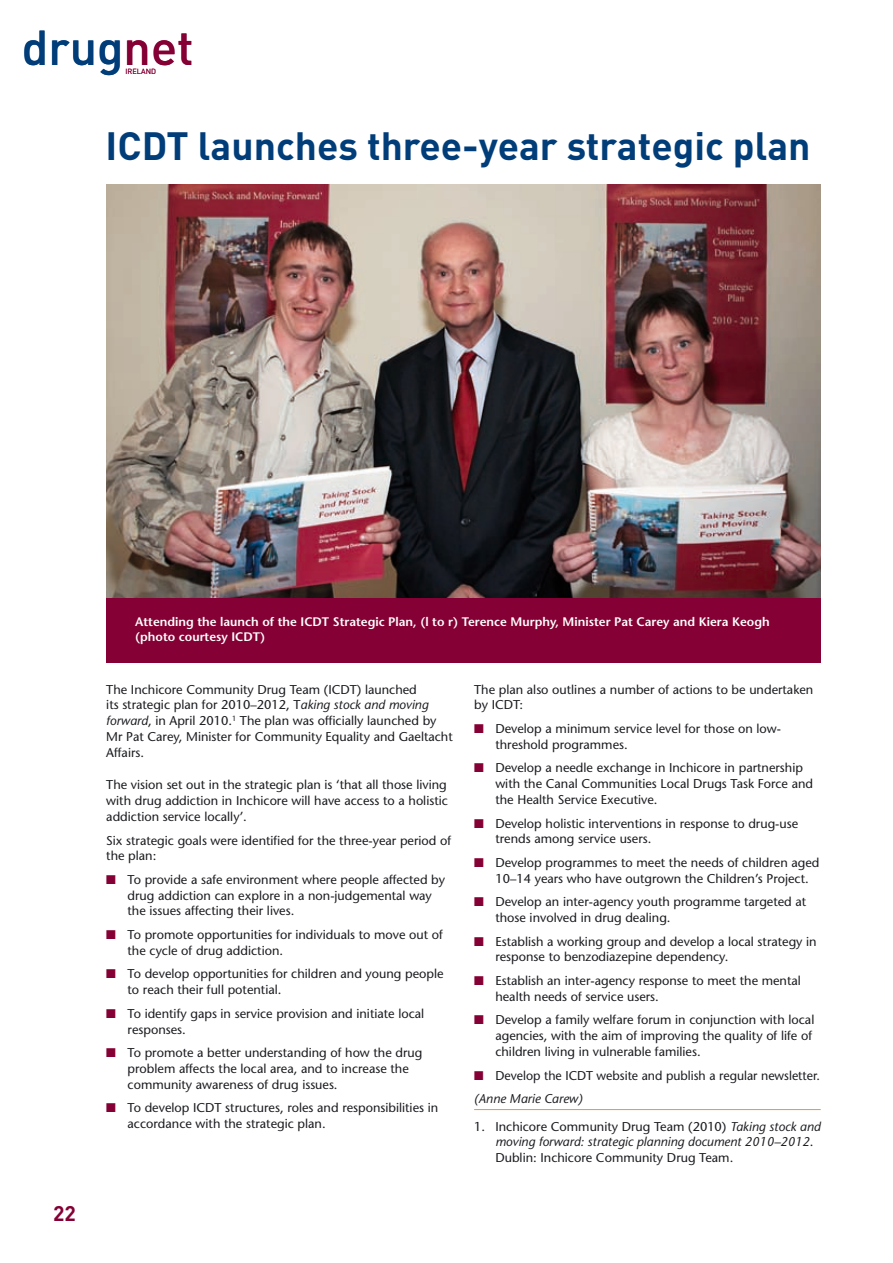
<style>
.page{position:relative;width:893px;height:1263px;background:#fff}
.page>*{position:absolute;margin:0;border:0;box-sizing:border-box;transform-origin:0 0}
.t1{font:500 48.3px "DIN";color:#003d79}
.t2{font:700 39px "DIN";color:#003d79}
.t3{font:700 21px "DIN";color:#850034}
.t4{font:12.75px/15.8px "Stone Sans";color:#1b1c20}
.t5{font:600 12.3px/15px "Stone Sans";color:#fff}
.t6{font:7.35px "DIN";color:#850034}
.s1{color:#850034}
.s2{font-style:italic}
</style>
<div class="page">
<hr style="left:474px;top:1109px;width:347px;height:1px;background:#f29431">
<div style="left:106px;top:596px;width:715px;height:66px;background:#850034"></div>
<img style="left:106px;top:184px;width:714px;height:413px">
<h1 class="t1" style="left:22px;top:17px;width:173px">drug<span class="s1">net</span></h1>
<p class="t6" style="left:126px;top:67px;width:32px">IRELAND</p>
<h2 class="t2" style="left:106px;top:120px;width:706px">ICDT launches three-year strategic plan</h2>
<p class="t5" style="left:135px;top:614px;width:636px">Attending the launch of the ICDT Strategic Plan, (l to r) Terence Murphy, Minister Pat Carey and Kiera Keogh (photo courtesy ICDT)</p>
<h3 class="t3" style="left:53px;top:1199px;width:24px">22</h3>
<p class="t4" style="left:106px;top:681px;width:348px">The Inchicore Community Drug Team (ICDT) launched<br>its strategic plan for 2010–2012, T<span class="s2">aking stock and moving forward</span>, in April 2010.<sup>1</sup> The plan was officially launched by Mr Pat Carey, Minister for Community Equality and Gaeltacht Affairs.</p>
<p class="t4" style="left:106px;top:777px;width:343px;text-align:justify">The vision set out in the strategic plan is ‘that all those living with drug addiction in Inchicore will have access to a holistic addiction service locally’.</p>
<p class="t4" style="left:106px;top:832px;width:346px">Six strategic goals were identified for the three-year period of the plan:</p>
<p class="t4" style="left:128px;top:871px;width:319px;text-indent:-21px"><span class="s1">■</span> To provide a safe environment where people affected by drug addiction can explore in a non-judgemental way the issues affecting their lives.</p>
<p class="t4" style="left:128px;top:927px;width:317px;text-indent:-21px"><span class="s1">■</span> To promote opportunities for individuals to move out of the cycle of drug addiction.</p>
<p class="t4" style="left:128px;top:966px;width:318px;text-indent:-21px"><span class="s1">■</span> To develop opportunities for children and young people to reach their full potential.</p>
<p class="t4" style="left:128px;top:1005px;width:298px;text-indent:-21px"><span class="s1">■</span> To identify gaps in service provision and initiate local responses.</p>
<p class="t4" style="left:128px;top:1045px;width:296px;text-indent:-21px"><span class="s1">■</span> To promote a better understanding of how the drug problem affects the local area, and to increase the community awareness of drug issues.</p>
<p class="t4" style="left:128px;top:1100px;width:312px;text-indent:-21px"><span class="s1">■</span> To develop ICDT structures, roles and responsibilities in accordance with the strategic plan.</p>
<p class="t4" style="left:474px;top:681px;width:341px">The plan also outlines a number of actions to be undertaken by ICDT:</p>
<p class="t4" style="left:495px;top:721px;width:287px;text-indent:-21px"><span class="s1">■</span> Develop a minimum service level for those on low&shy;threshold programmes.</p>
<p class="t4" style="left:495px;top:760px;width:319px;text-indent:-21px"><span class="s1">■</span> Develop a needle exchange in Inchicore in partnership with the Canal Communities Local Drugs Task Force and the Health Service Executive.</p>
<p class="t4" style="left:495px;top:815px;width:304px;text-indent:-21px"><span class="s1">■</span> Develop holistic interventions in response to drug-use trends among service users.</p>
<p class="t4" style="left:495px;top:854px;width:326px;text-indent:-21px"><span class="s1">■</span> Develop programmes to meet the needs of children aged<br>10–14 years who have outgrown the Children’s Project.</p>
<p class="t4" style="left:495px;top:894px;width:312px;text-indent:-21px"><span class="s1">■</span> Develop an inter-agency youth programme targeted at those involved in drug dealing.</p>
<p class="t4" style="left:495px;top:933px;width:323px;text-indent:-21px"><span class="s1">■</span> Establish a working group and develop a local strategy in response to benzodiazepine dependency.</p>
<p class="t4" style="left:495px;top:973px;width:307px;text-indent:-21px"><span class="s1">■</span> Establish an inter-agency response to meet the mental health needs of service users.</p>
<p class="t4" style="left:495px;top:1012px;width:320px;text-indent:-21px"><span class="s1">■</span> Develop a family welfare forum in conjunction with local agencies, with the aim of improving the quality of life of children living in vulnerable families.</p>
<p class="t4" style="left:474px;top:1063px;width:347px;line-height:23.2px"><span class="s1">■</span> Develop the ICDT website and publish a regular newsletter. <span class="s2">(Anne Marie Carew)</span></p>
<p class="t4" style="left:495px;top:1118px;width:327px;text-indent:-21px">1. Inchicore Community Drug Team (2010) <span class="s2">Taking stock and moving forward: strategic planning document 2010–2012</span>.<br>Dublin: Inchicore Community Drug Team.</p>
</div>
